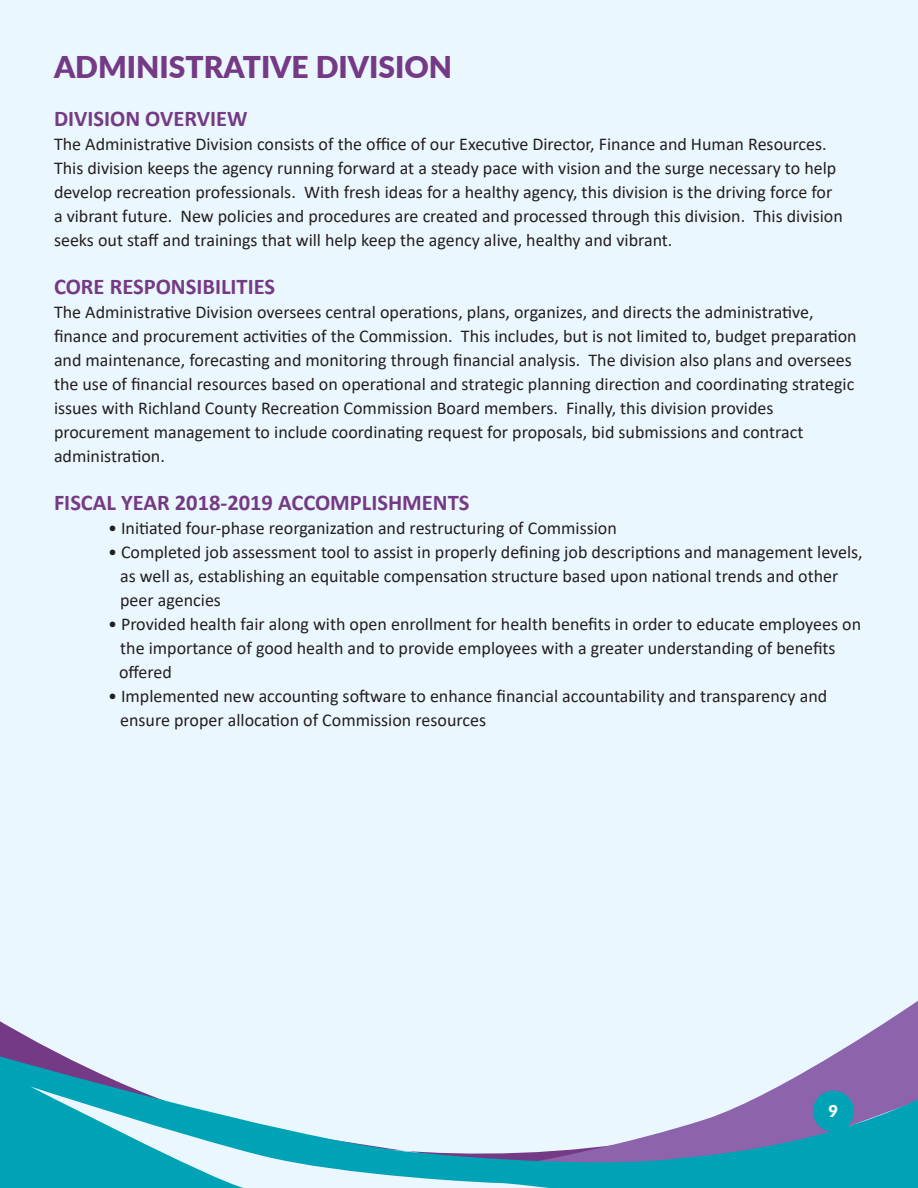
<style>
.page{position:relative;width:918px;height:1188px;background:#eaf7fe}
.page>*{position:absolute;margin:0;border:0;box-sizing:border-box;transform-origin:0 0}
.t1{font:900 30px "Lato";color:#753a85}
.t2{font:700 22.5px "Calibri";color:#753a85}
.t3{font:18px/24px "Calibri";color:#241f1f}
.t4{font:900 16.5px "Lato";color:#fff}
</style>
<div class="page">
<svg style="left:0;top:1021px;width:64px;height:35px"></svg>
<svg style="left:832px;top:1001px;width:86px;height:55px"></svg>
<svg style="left:0;top:1056px;width:918px;height:132px"></svg>
<div style="left:813px;top:1091px;width:41px;height:41px;background:#00a3b6;border-radius:50%"></div>
<h1 class="t1" style="left:54px;top:45px;width:400px">ADMINISTRATIVE DIVISION</h1>
<p class="t2" style="left:54px;top:103px;width:195px">DIVISION OVERVIEW</p>
<p class="t3" style="left:54px;top:132px;width:790px">The Administrative Division consists of the office of our Executive Director, Finance and Human Resources.<br>This division keeps the agency running forward at a steady pace with vision and the surge necessary to help develop recreation professionals. With fresh ideas for a healthy agency, this division is the driving force for a vibrant future. New policies and procedures are created and processed through this division. This division seeks out staff and trainings that will help keep the agency alive, healthy and vibrant.</p>
<p class="t2" style="left:54px;top:271px;width:223px">CORE RESPONSIBILITIES</p>
<p class="t3" style="left:54px;top:300px;width:804px">The Administrative Division oversees central operations, plans, organizes, and directs the administrative, finance and procurement activities of the Commission. This includes, but is not limited to, budget preparation and maintenance, forecasting and monitoring through financial analysis. The division also plans and oversees the use of financial resources based on operational and strategic planning direction and coordinating strategic issues with Richland County Recreation Commission Board members. Finally, this division provides procurement management to include coordinating request for proposals, bid submissions and contract administration.</p>
<p class="t2" style="left:54px;top:487px;width:417px">FISCAL YEAR 2018-2019 ACCOMPLISHMENTS</p>
<p class="t3" style="left:108px;top:516px;width:510px">• Initiated four-phase reorganization and restructuring of Commission</p>
<p class="t3" style="left:120px;top:540px;width:744px;text-indent:-12px">• Completed job assessment tool to assist in properly defining job descriptions and management levels, as well as, establishing an equitable compensation structure based upon national trends and other peer agencies</p>
<p class="t3" style="left:119px;top:612px;width:744px;text-indent:-11px">• Provided health fair along with open enrollment for health benefits in order to educate employees on the importance of good health and to provide employees with a greater understanding of benefits offered</p>
<p class="t3" style="left:120px;top:684px;width:709px;text-indent:-12px">• Implemented new accounting software to enhance financial accountability and transparency and ensure proper allocation of Commission resources</p>
<p class="t4" style="left:829px;top:1098px;width:11px">9</p>
</div>
